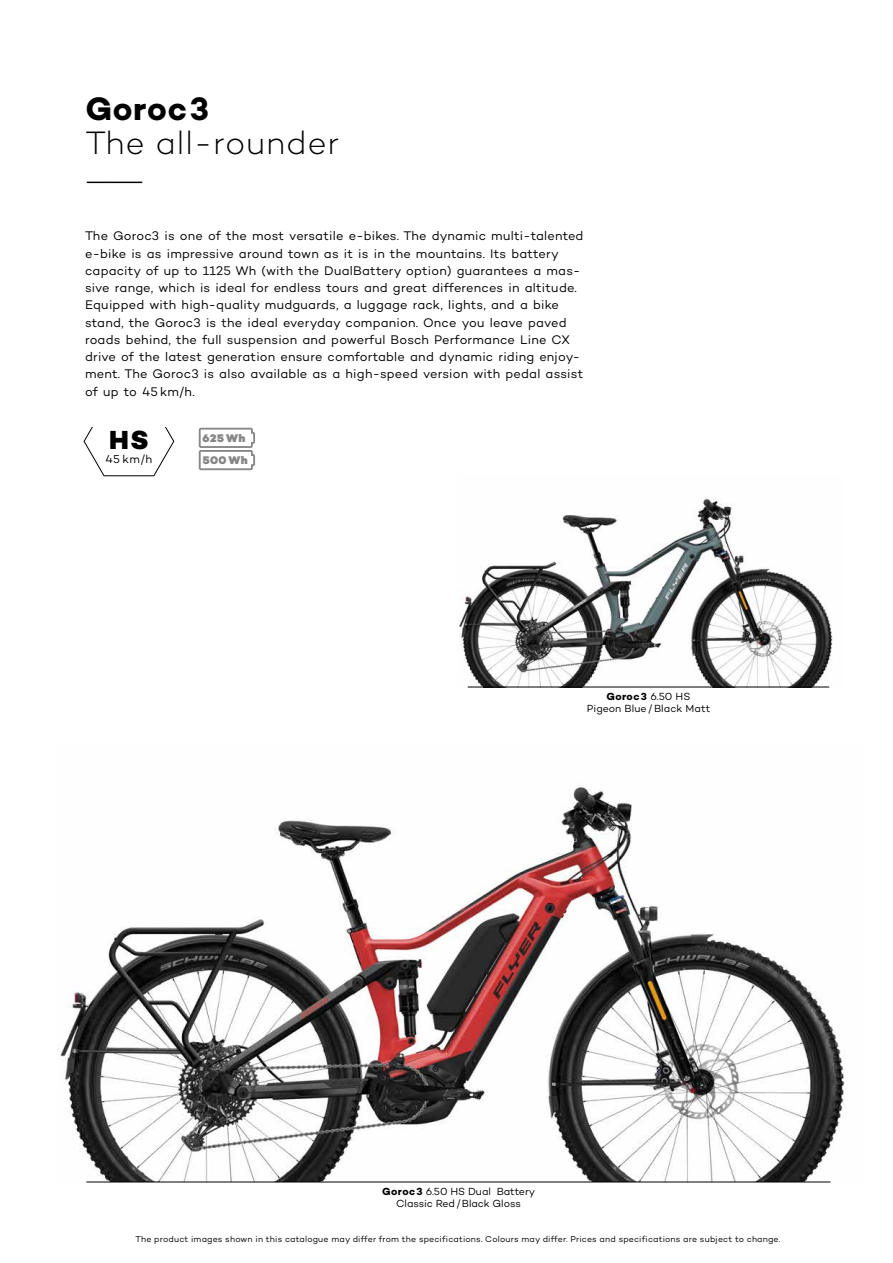
<style>
.page{position:relative;width:893px;height:1263px;background:#fff}
.page>*{position:absolute;margin:0;border:0;box-sizing:border-box;transform-origin:0 0}
.t1{font:300 33px "Campton";letter-spacing:.025em;color:#000}
.t2{font:700 33px "Campton";letter-spacing:.025em;color:#000}
.t3{font:800 26.7px "Campton";color:#000}
.t4{font:12.75px/17.2px "Campton";letter-spacing:.015em;color:#000}
.t5{font:11.7px "Campton";color:#000}
.t6{font:900 11.25px "Campton";letter-spacing:.03em;color:#878787}
.t7{font:10.5px/12px "Campton";color:#000;text-align:center}
.t8{font:8.7px "Campton";letter-spacing:.02em;color:#000}
.s1{font-weight:700}
</style>
<div class="page">
<img style="left:459px;top:498px;width:374px;height:189px">
<img style="left:60px;top:786px;width:785px;height:396px">
<hr style="left:468px;top:687px;width:361px;height:1px;background:#000">
<hr style="left:86px;top:1182px;width:745px;height:1px;background:#000">
<svg style="left:83px;top:428px;width:92px;height:48px"></svg>
<svg style="left:199px;top:428px;width:56px;height:42px"></svg>
<h1 class="t2" style="left:85px;top:87px;width:125px">Goroc3</h1>
<h1 class="t1" style="left:85px;top:122px;width:255px">The all-rounder</h1>
<h1 class="t1" style="left:85px;top:145px;width:60px">___</h1>
<p class="t4" style="left:85px;top:227px;width:500px">The Goroc3 is one of the most versatile e-bikes. The dynamic multi-talented e-bike is as impressive around town as it is in the mountains. Its battery capacity of up to 1125 Wh (with the DualBattery option) guarantees a mas&shy;sive range, which is ideal for endless tours and great differences in altitude.<br>Equipped with high-quality mudguards, a luggage rack, lights, and a bike stand, the Goroc3 is the ideal everyday companion. Once you leave paved roads behind, the full suspension and powerful Bosch Performance Line CX drive of the latest generation ensure comfortable and dynamic riding enjoy&shy;ment. The Goroc3 is also available as a high-speed version with pedal assist of up to 45 km/h.</p>
<h2 class="t3" style="left:109px;top:423px;width:41px">HS</h2>
<p class="t5" style="left:105px;top:452px;width:49px">45 km/h</p>
<p class="t6" style="left:202px;top:453px;width:47px">500 Wh</p>
<p class="t6" style="left:202px;top:431px;width:44px">625 Wh</p>
<p class="t7" style="left:587px;top:690px;width:125px"><span class="s1">Goroc3</span> 6.50 HS<br>Pigeon Blue/Black Matt</p>
<p class="t7" style="left:382px;top:1185px;width:154px"><span class="s1">Goroc3</span> 6.50 HS Dual Battery<br>Classic Red/Black Gloss</p>
<p class="t8" style="left:136px;top:1234px;width:646px">The product images shown in this catalogue may differ from the specifications. Colours may differ. Prices and specifications are subject to change.</p>
</div>
